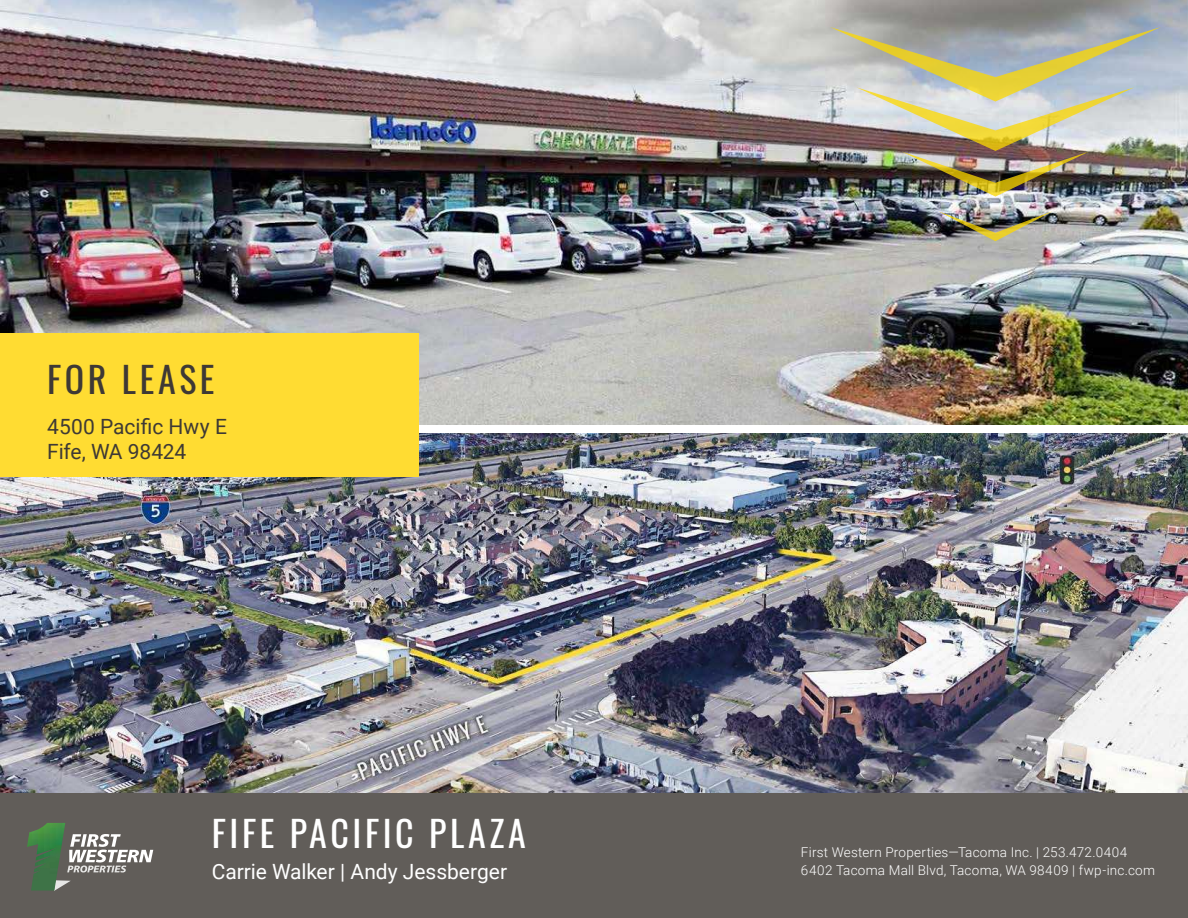
<style>
.page{position:relative;width:1188px;height:918px;background:#fff}
.page>*{position:absolute;margin:0;border:0;box-sizing:border-box;transform-origin:0 0}
.t1{font:36px "Oswald";letter-spacing:.1em;color:#fff}
.t2{font:36px "Oswald";letter-spacing:.1em;color:#3e3935}
.t3{font:21px/25.2px "Roboto";color:#3e3935}
.t4{font:21px "Roboto";color:#fff}
.t5{font:300 13.5px/18px "Roboto";letter-spacing:.02em;color:#fff}
</style>
<div class="page">
<img style="left:0;top:0;width:1188px;height:425px">
<img style="left:0;top:434px;width:1188px;height:359px">
<div style="left:0;top:333px;width:418px;height:144px;background:#ffdc32"></div>
<div style="left:0;top:793px;width:1188px;height:125px;background:#615d59"></div>
<img style="left:830px;top:27px;width:331px;height:170px">
<img style="left:938px;top:211px;width:115px;height:30px">
<svg style="left:65px;top:880px;width:6px;height:4px"></svg>
<svg style="left:67px;top:834px;width:86px;height:39px"></svg>
<img style="left:27px;top:823px;width:38px;height:68px">
<h1 class="t2" style="left:47px;top:347px;width:169px">FOR LEASE</h1>
<h2 class="t3" style="left:47px;top:413px;width:181px">4500 Pacific Hwy E<br>Fife, WA 98424</h2>
<h1 class="t1" style="left:212px;top:801px;width:315px">FIFE PACIFIC PLAZA</h1>
<h2 class="t4" style="left:212px;top:857px;width:297px">Carrie Walker | Andy Jessberger</h2>
<p class="t5" style="left:801px;top:843px;width:356px">First Western Properties—Tacoma Inc. | 253.472.0404<br>6402 Tacoma Mall Blvd, Tacoma, WA 98409 | fwp-inc.com</p>
</div>
